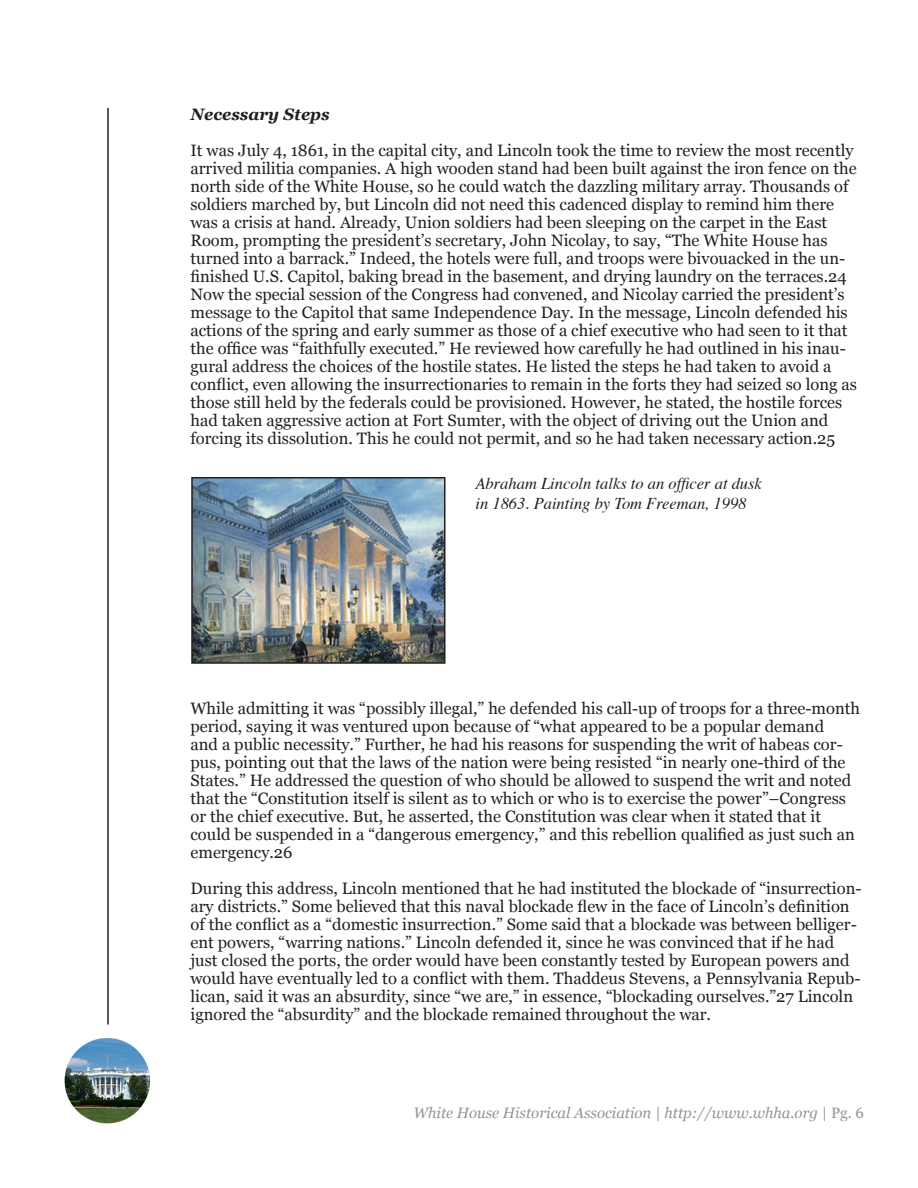
<style>
.page{position:relative;width:918px;height:1188px;background:#fff}
.page>*{position:absolute;margin:0;border:0;box-sizing:border-box;transform-origin:0 0}
.t1{font:16.5px/18px "Georgia";color:#231f20}
.t2{font:italic 16.5px/19.8px "Times";color:#231f20}
.t3{font:italic 15px "Georgia";color:#939598}
.s1{font-weight:700;font-style:italic}
.s2{font-style:normal}
</style>
<div class="page">
<hr style="left:107px;top:108px;width:2px;height:916px;background:#231f20">
<img style="left:64px;top:1038px;width:86px;height:86px">
<img style="left:194px;top:480px;width:249px;height:181px">
<div style="left:191px;top:477px;width:255px;height:187px;border:2px solid #231f20"></div>
<p class="t1" style="left:190px;top:96px;width:665px;line-height:36px"><span class="s1">Necessary Steps<br></span>It was July 4, 1861, in the capital city, and Lincoln took the time to review the most recently</p>
<p class="t1" style="left:190px;top:159px;width:668px">arrived militia companies. A high wooden stand had been built against the iron fence on the north side of the White House, so he could watch the dazzling military array. Thousands of soldiers marched by, but Lincoln did not need this cadenced display to remind him there was a crisis at hand. Already, Union soldiers had been sleeping on the carpet in the East Room, prompting the president’s secretary, John Nicolay, to say, “The White House has turned into a barrack.” Indeed, the hotels were full, and troops were bivouacked in the un&shy;finished U.S. Capitol, baking bread in the basement, and drying laundry on the terraces.24<br>Now the special session of the Congress had convened, and Nicolay carried the president’s message to the Capitol that same Independence Day. In the message, Lincoln defended his actions of the spring and early summer as those of a chief executive who had seen to it that the office was “faithfully executed.” He reviewed how carefully he had outlined in his inau&shy;gural address the choices of the hostile states. He listed the steps he had taken to avoid a conflict, even allowing the insurrectionaries to remain in the forts they had seized so long as those still held by the federals could be provisioned. However, he stated, the hostile forces had taken aggressive action at Fort Sumter, with the object of driving out the Union and forcing its dissolution. This he could not permit, and so he had taken necessary action.25</p>
<p class="t2" style="left:476px;top:473px;width:288px">Abraham Lincoln talks to an officer at dusk in 1863. Painting by Tom Freeman, 1998</p>
<p class="t1" style="left:190px;top:699px;width:671px">While admitting it was “possibly illegal,” he defended his call-up of troops for a three-month period, saying it was ventured upon because of “what appeared to be a popular demand<br>and a public necessity.” Further, he had his reasons for suspending the writ of habeas cor&shy;pus, pointing out that the laws of the nation were being resisted “in nearly one-third of the States.” He addressed the question of who should be allowed to suspend the writ and noted that the “Constitution itself is silent as to which or who is to exercise the power”–Congress or the chief executive. But, he asserted, the Constitution was clear when it stated that it could be suspended in a “dangerous emergency,” and this rebellion qualified as just such an emergency.26</p>
<p class="t1" style="left:190px;top:879px;width:673px">During this address, Lincoln mentioned that he had instituted the blockade of “insurrection&shy;ary districts.” Some believed that this naval blockade flew in the face of Lincoln’s definition of the conflict as a “domestic insurrection.” Some said that a blockade was between belliger&shy;ent powers, “warring nations.” Lincoln defended it, since he was convinced that if he had just closed the ports, the order would have been constantly tested by European powers and would have eventually led to a conflict with them. Thaddeus Stevens, a Pennsylvania Repub&shy;lican, said it was an absurdity, since “we are,” in essence, “blockading ourselves.”27 Lincoln ignored the “absurdity” and the blockade remained throughout the war.</p>
<p class="t3" style="left:413px;top:1105px;width:452px">White House Historical Association | http://www.whha.org <span class="s2">| Pg. 6</span></p>
</div>
